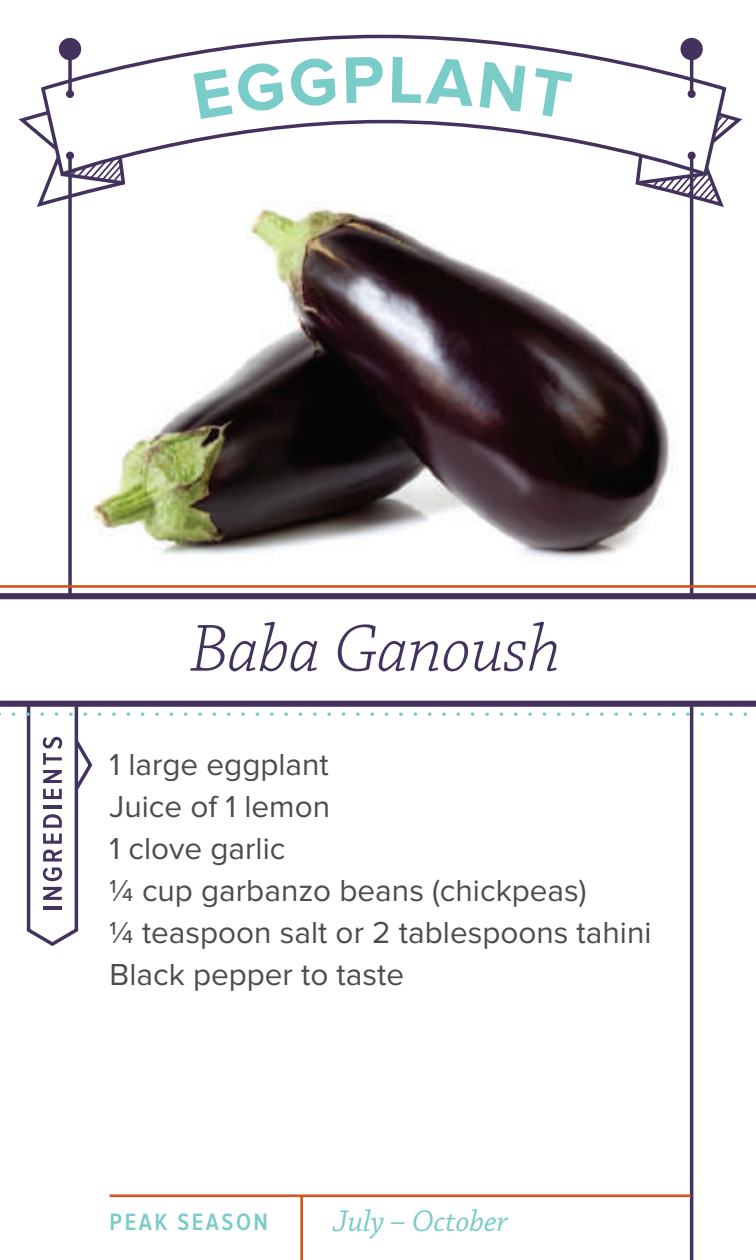
<style>
.page{position:relative;width:756px;height:1260px;background:#fff}
.page>*{position:absolute;margin:0;border:0;box-sizing:border-box;transform-origin:0 0}
.t1{font:italic 300 70px "Chaparral Pro";letter-spacing:-.005em;color:#42325d}
.t2{font:31.5px/42px "Proxima Nova";color:#4b4c4d}
.t3{font:italic 31.5px "Chaparral Pro";letter-spacing:-.005em;color:#7accc8}
.t4{font:600 24.5px "Proxima Nova Cond";letter-spacing:.1em;color:#7accc8}
</style>
<div class="page">
<div style="left:0;top:593px;width:756px;height:6px;background:#42325d"></div>
<svg style="left:18px;top:113px;width:26px;height:94px"></svg>
<svg style="left:689px;top:115px;width:53px;height:94px"></svg>
<svg style="left:39px;top:34px;width:689px;height:171px"></svg>
<div style="left:688px;top:90px;width:8px;height:8px;background:#42325d;border-radius:50%"></div>
<div style="left:688px;top:152px;width:8px;height:8px;background:#42325d;border-radius:50%"></div>
<hr style="left:690px;top:51px;width:3px;height:43px;background:#42325d">
<div style="left:66px;top:90px;width:8px;height:8px;background:#42325d;border-radius:50%"></div>
<svg style="left:66px;top:152px;width:8px;height:8px"></svg>
<svg style="left:68px;top:51px;width:4px;height:40px"></svg>
<svg style="left:68px;top:153px;width:4px;height:440px;fill:#42325d"></svg>
<hr style="left:690px;top:152px;width:3px;height:443px;background:#42325d">
<hr style="left:690px;top:701px;width:3px;height:559px;background:#42325d">
<svg style="left:0;top:700px;width:756px;height:248px"></svg>
<hr style="left:110px;top:1194px;width:581px;height:3px;background:#d9531c">
<hr style="left:0;top:585px;width:756px;height:3px;background:#d9531c">
<hr style="left:300px;top:1196px;width:3px;height:64px;background:#d9531c">
<img style="left:85px;top:200px;width:593px;height:361px">
<svg style="left:194px;top:57px;width:142px;height:62px"></svg>
<svg style="left:346px;top:57px;width:37px;height:46px"></svg>
<svg style="left:392px;top:57px;width:180px;height:62px"></svg>
<h1 class="t1" style="left:190px;top:611px;width:372px">Baba Ganoush</h1>
<p class="t2" style="left:110px;top:745px;width:543px">1 large eggplant<br>Juice of 1 lemon<br>1 clove garlic<br>¼ cup garbanzo beans (chickpeas)<br>¼ teaspoon salt or 2 tablespoons tahini<br>Black pepper to taste</p>
<p class="t4" style="left:110px;top:1211px;width:160px">PEAK SEASON</p>
<p class="t3" style="left:333px;top:1204px;width:177px">July – October</p>
</div>
